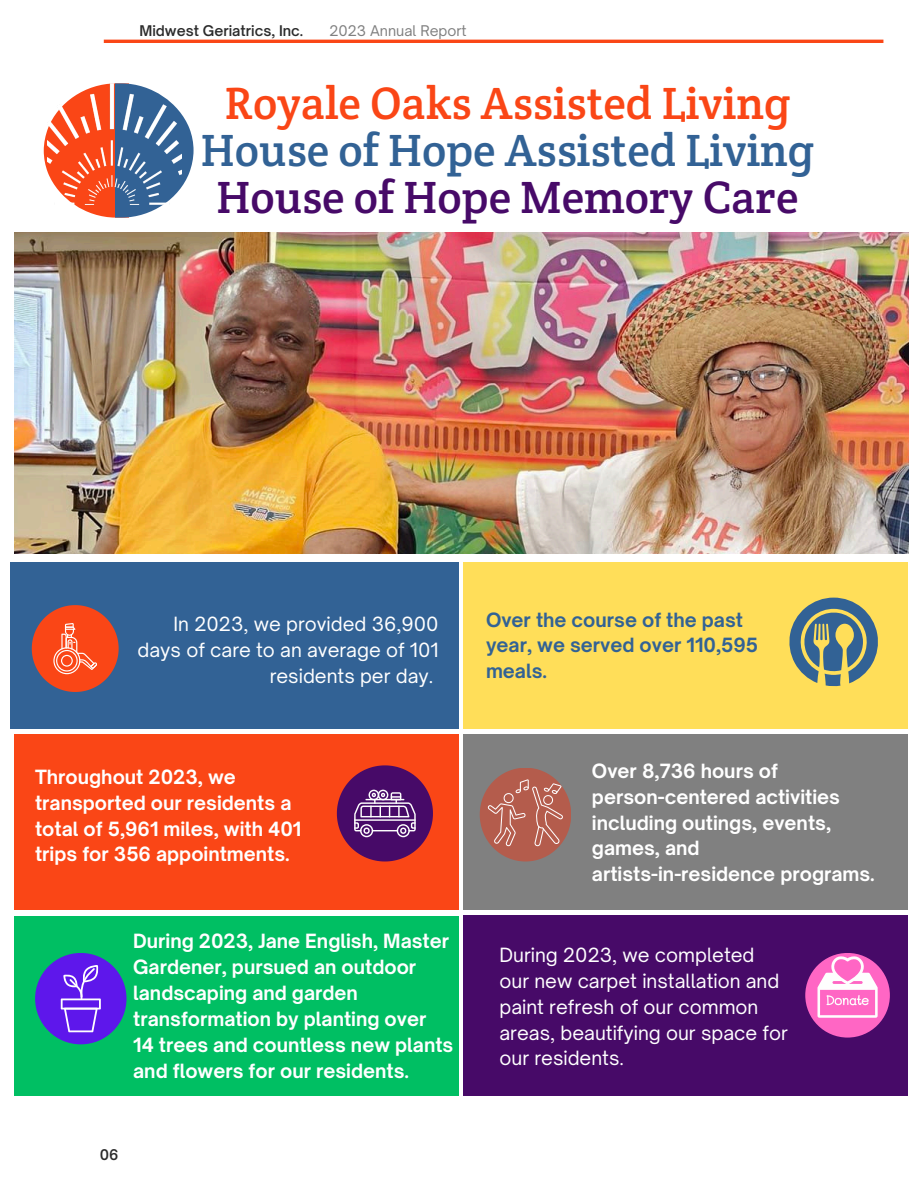
<style>
.page{position:relative;width:918px;height:1188px;background:#fff}
.page>*{position:absolute;margin:0;border:0;box-sizing:border-box;transform-origin:0 0}
.t1{font:45.75px/47.2px "Crete Round";color:#326295;text-align:center}
.t2{font:700 18.75px/25.8px "Open Sauce One";color:#fff}
.t3{font:18.75px/25.8px "Open Sauce One";color:#fff;text-align:right}
.t4{font:700 18.75px/25.8px "Open Sauce One";color:#326295}
.t5{font:600 14.1px "Open Sauce One";color:#2b2b2b}
.t6{font:14.1px "Open Sauce One";color:#808080}
.s1{color:#fa4616}
.s2{color:#470a68}
</style>
<div class="page">
<hr style="left:104px;top:40px;width:779px;height:3px;background:#fa4616">
<div style="left:463px;top:735px;width:445px;height:175px;background:#808080"></div>
<div style="left:463px;top:915px;width:445px;height:181px;background:#470a68"></div>
<div style="left:14px;top:916px;width:445px;height:180px;background:#00bf63"></div>
<div style="left:10px;top:562px;width:449px;height:167px;background:#326295"></div>
<svg style="left:32px;top:605px;width:86px;height:87px"></svg>
<div style="left:463px;top:562px;width:445px;height:167px;background:#ffde59"></div>
<svg style="left:789px;top:598px;width:89px;height:88px"></svg>
<div style="left:14px;top:735px;width:445px;height:175px;background:#fa4616"></div>
<svg style="left:337px;top:765px;width:96px;height:96px"></svg>
<div style="left:35px;top:953px;width:92px;height:91px;background:#5e17eb;border-radius:50%"></div>
<div style="left:805px;top:953px;width:85px;height:85px;background:#ff66c4;border-radius:50%"></div>
<svg style="left:818px;top:956px;width:59px;height:62px"></svg>
<svg style="left:44px;top:115px;width:150px;height:103px"></svg>
<img style="left:48px;top:83px;width:134px;height:122px">
<img style="left:14px;top:232px;width:895px;height:322px">
<svg style="left:61px;top:965px;width:40px;height:67px"></svg>
<div style="left:480px;top:768px;width:91px;height:93px;background:#b45c4c;border-radius:50%"></div>
<svg style="left:488px;top:779px;width:75px;height:67px"></svg>
<h4 class="t5" style="left:140px;top:22px;width:165px">Midwest Geriatrics, Inc.</h4>
<p class="t6" style="left:329px;top:22px;width:139px">2023 Annual Report</p>
<h2 class="t1" style="left:201px;top:79px;width:614px"><span class="s1">Royale Oaks Assisted Living<br></span>House of Hope Assisted Living<br><span class="s2">House of Hope Memory Care</span></h2>
<p class="t3" style="left:138px;top:611px;width:303px">In 2023, we provided 36,900 days of care to an average of 101 residents per day.</p>
<p class="t2" style="left:35px;top:764px;width:268px">Throughout 2023, we transported our residents a total of 5,961 miles, with 401 trips for 356 appointments.</p>
<p class="t2" style="left:133px;top:928px;width:322px">During 2023, Jane English, Master<br>Gardener, pursued an outdoor landscaping and garden transformation by planting over<br>14 trees and countless new plants and flowers for our residents.</p>
<p class="t5" style="left:100px;top:1146px;width:20px">06</p>
<h1 class="t4" style="left:486px;top:607px;width:274px">Over the course of the past year, we served over 110,595 meals.</h1>
<p class="t2" style="left:592px;top:758px;width:284px">Over 8,736 hours of person-centered activities including outings, events, games, and artists-in-residence programs.</p>
<h3 class="t3" style="left:500px;top:942px;width:290px;text-align:left">During 2023, we completed our new carpet installation and paint refresh of our common areas, beautifying our space for our residents.</h3>
</div>
